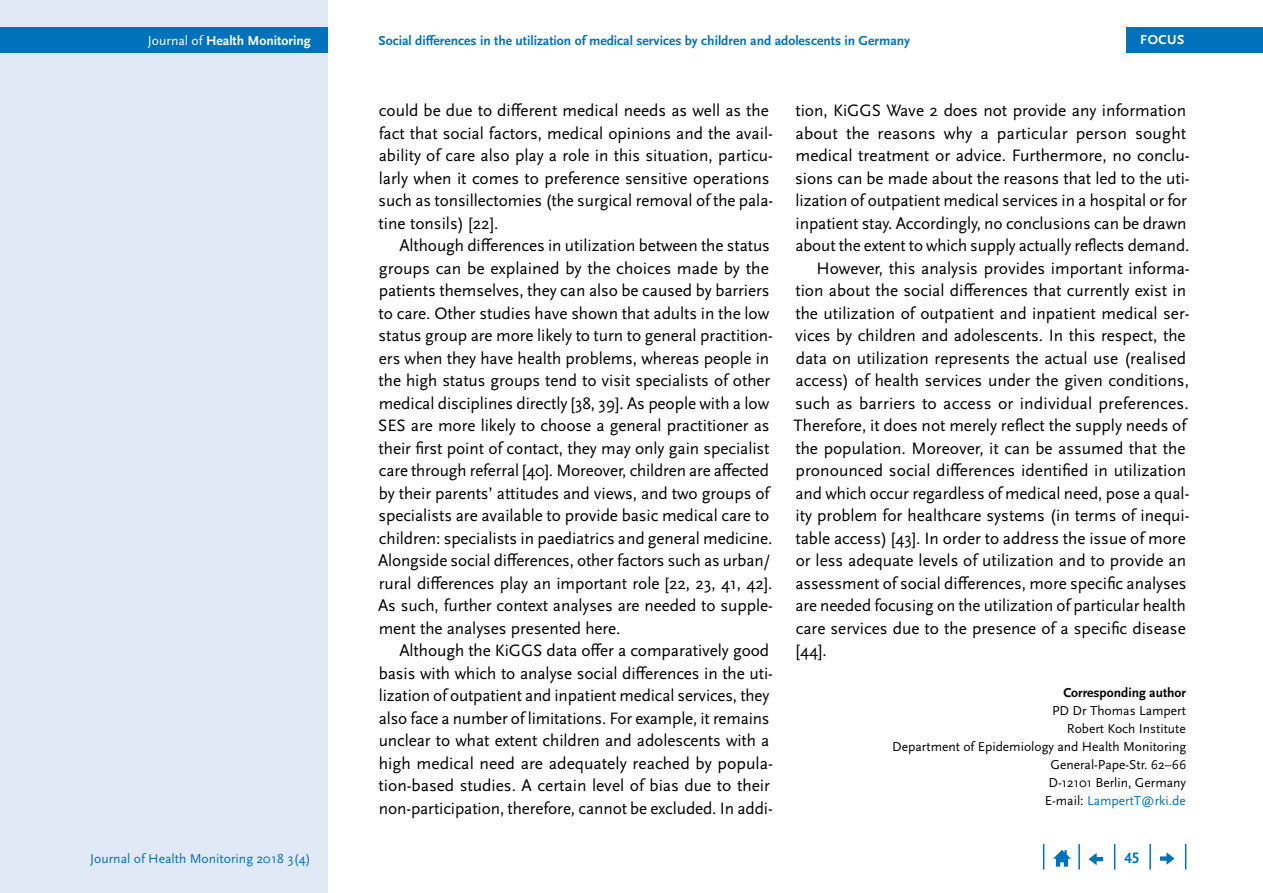
<style>
.page{position:relative;width:1263px;height:893px;background:#fff}
.page>*{position:absolute;margin:0;border:0;box-sizing:border-box;transform-origin:0 0}
.Copy_Einzug{font:17.25px/22.5px "Scala Sans Pro";letter-spacing:-.005em;color:#000}
.t1{font:700 15.75px "Scala Sans Pro";color:#0072bc}
.t2{font:700 13.65px "Scala Sans Pro";color:#0072bc}
.t3{font:13.65px "Scala Sans Pro";color:#0072bc}
.t4{font:700 13.65px "Scala Sans Pro";color:#fff}
.Impressum_klein{font:13.5px "Scala Sans Pro";color:#000}
.Impressum_klein-2{font:13.5px "Scala Sans Pro";color:#0072bc}
.t5{font:700 13.5px "Scala Sans Pro";color:#000}
.t6{font:700 13.5px "Scala Sans Pro";letter-spacing:.04em;color:#fff}
.s1{font-weight:400}
.s2{color:#000}
</style>
<div class="page">
<div style="left:0;top:0;width:327px;height:893px;background:#e1e8f6"></div>
<div style="left:0;top:28px;width:327px;height:25px;background:#0072bc"></div>
<div style="left:1126px;top:28px;width:137px;height:25px;background:#0072bc"></div>
<svg style="left:1185px;top:844px;width:1px;height:26px"></svg>
<hr style="left:1149px;top:844px;width:2px;height:26px;background:#0072bc">
<svg style="left:1114px;top:844px;width:1px;height:26px"></svg>
<hr style="left:1078px;top:844px;width:2px;height:26px;background:#0072bc">
<svg style="left:1043px;top:844px;width:1px;height:26px"></svg>
<svg style="left:1053px;top:850px;width:18px;height:17px"></svg>
<svg style="left:1089px;top:853px;width:14px;height:12px"></svg>
<svg style="left:1160px;top:852px;width:14px;height:13px"></svg>
<p class="t4" style="left:148px;top:33px;width:164px"><span class="s1">Journal of</span> Health Monitoring</p>
<p class="t3" style="left:90px;top:850px;width:222px">Journal of Health Monitoring 2018 3(4)</p>
<p class="t2" style="left:378px;top:33px;width:533px">Social differences in the utilization of medical services by children and adolescents in Germany</p>
<p class="t6" style="left:1140px;top:32px;width:46px">FOCUS</p>
<p class="Copy_Einzug" style="left:378px;top:99px;width:396px">could be due to different medical needs as well as the fact that social factors, medical opinions and the avail&shy;ability of care also play a role in this situation, particu&shy;larly when it comes to preference sensitive operations such as tonsillectomies (the surgical removal of the pala&shy;tine tonsils) [22].</p>
<p class="Copy_Einzug" style="left:378px;top:234px;width:396px;text-indent:21px">Although differences in utilization between the status groups can be explained by the choices made by the patients themselves, they can also be caused by barriers to care. Other studies have shown that adults in the low status group are more likely to turn to general practition&shy;ers when they have health problems, whereas people in the high status groups tend to visit specialists of other medical disciplines directly [38, 39]. As people with a low SES are more likely to choose a general practitioner as their first point of contact, they may only gain specialist care through referral [40]. Moreover, children are affected by their parents’ attitudes and views, and two groups of specialists are available to provide basic medical care to children: specialists in paediatrics and general medicine.<br>Alongside social differences, other factors such as urban/ rural differences play an important role [22, 23, 41, 42].<br>As such, further context analyses are needed to supple&shy;ment the analyses presented here.</p>
<p class="Copy_Einzug" style="left:379px;top:639px;width:396px;text-indent:21px">Although the KiGGS data offer a comparatively good basis with which to analyse social differences in the uti&shy;lization of outpatient and inpatient medical services, they also face a number of limitations. For example, it remains unclear to what extent children and adolescents with a high medical need are adequately reached by popula&shy;tion-based studies. A certain level of bias due to their non-participation, therefore, cannot be excluded. In addi-</p>
<p class="Copy_Einzug" style="left:795px;top:99px;width:396px">tion, KiGGS Wave 2 does not provide any information about the reasons why a particular person sought medical treatment or advice. Furthermore, no conclu&shy;sions can be made about the reasons that led to the uti&shy;lization of outpatient medical services in a hospital or for inpatient stay. Accordingly, no conclusions can be drawn about the extent to which supply actually reflects demand.</p>
<p class="Copy_Einzug" style="left:793px;top:257px;width:398px;text-indent:23px">However, this analysis provides important informa&shy;tion about the social differences that currently exist in the utilization of outpatient and inpatient medical ser&shy;vices by children and adolescents. In this respect, the data on utilization represents the actual use (realised access) of health services under the given conditions, such as barriers to access or individual preferences.<br>Therefore, it does not merely reflect the supply needs of the population. Moreover, it can be assumed that the pronounced social differences identified in utilization and which occur regardless of medical need, pose a qual&shy;ity problem for healthcare systems (in terms of inequi&shy;table access) [43]. In order to address the issue of more or less adequate levels of utilization and to provide an assessment of social differences, more specific analyses are needed focusing on the utilization of particular health care services due to the presence of a specific disease [44].</p>
<h2 class="t5" style="left:1063px;top:684px;width:124px">Corresponding author</h2>
<p class="Impressum_klein" style="left:1052px;top:702px;width:135px">PD Dr Thomas Lampert</p>
<p class="Impressum_klein" style="left:1067px;top:720px;width:120px">Robert Koch Institute</p>
<p class="Impressum_klein" style="left:892px;top:738px;width:295px">Department of Epidemiology and Health Monitoring</p>
<p class="Impressum_klein" style="left:1050px;top:756px;width:137px">General-Pape-Str. 62–66</p>
<p class="Impressum_klein" style="left:1048px;top:774px;width:139px">D-12101 Berlin, Germany</p>
<p class="Impressum_klein-2" style="left:1045px;top:792px;width:142px"><span class="s2">E-mail:</span> LampertT@rki.de</p>
<p class="t1" style="left:1124px;top:849px;width:17px">45</p>
</div>
